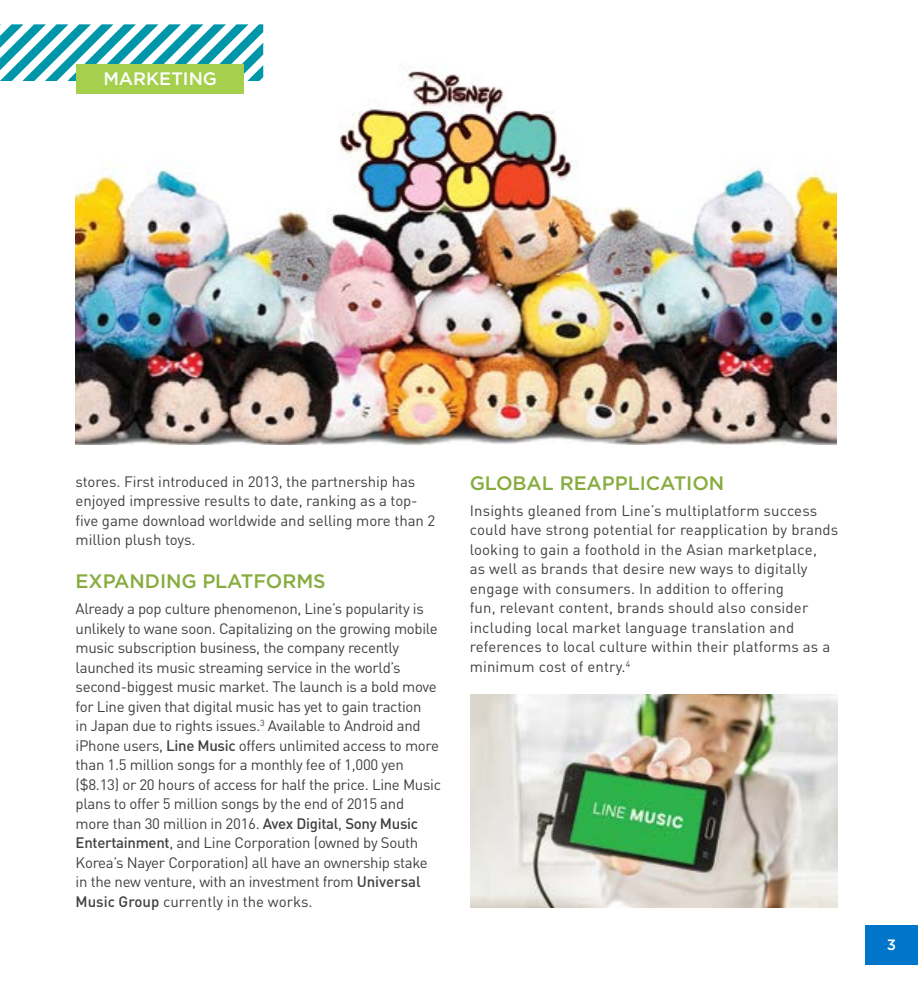
<style>
.page{position:relative;width:918px;height:999px;background:#fff}
.page>*{position:absolute;margin:0;border:0;box-sizing:border-box;transform-origin:0 0}
.t1{font:500 19.5px "Gotham";letter-spacing:-.005em;color:#87ac3f}
.t2{font:500 18px "Gotham";color:#fff}
.t3{font:15px/19.5px "DINOT";letter-spacing:-.02em;color:#414042}
.t4{font:15px/19.5px "DINOT";letter-spacing:.01em;color:#414042}
.t5{font:500 15px "Gotham";color:#fff}
.s1{font-weight:500}
</style>
<div class="page">
<div style="left:865px;top:926px;width:53px;height:39px;background:#0075c9"></div>
<img style="left:76px;top:65px;width:761px;height:379px">
<svg style="left:0;top:24px;width:263px;height:57px"></svg>
<div style="left:76px;top:64px;width:168px;height:29px;background:#a5cf4d"></div>
<img style="left:470px;top:694px;width:367px;height:213px">
<p class="t2" style="left:103px;top:68px;width:115px">MARKETING</p>
<p class="t3" style="left:76px;top:471px;width:361px">stores. First introduced in 2013, the partnership has enjoyed impressive results to date, ranking as a top&shy;five game download worldwide and selling more than 2 million plush toys.</p>
<h1 class="t1" style="left:76px;top:570px;width:252px">EXPANDING PLATFORMS</h1>
<p class="t3" style="left:76px;top:598px;width:367px">Already a pop culture phenomenon, Line’s popularity is unlikely to wane soon. Capitalizing on the growing mobile music subscription business, the company recently launched its music streaming service in the world’s second-biggest music market. The launch is a bold move for Line given that digital music has yet to gain traction<br>in Japan due to rights issues.<sup>3</sup> Available to Android and iPhone users, <span class="s1">Line Music</span> offers unlimited access to more than 1.5 million songs for a monthly fee of 1,000 yen ($8.13) or 20 hours of access for half the price. Line Music plans to offer 5 million songs by the end of 2015 and more than 30 million in 2016. <span class="s1">Avex Digital</span>, <span class="s1">Sony Music Entertainment</span>, and Line Corporation (owned by South Korea’s Nayer Corporation) all have an ownership stake in the new venture, with an investment from <span class="s1">Universal Music Group</span> currently in the works.</p>
<h1 class="t1" style="left:470px;top:472px;width:256px">GLOBAL REAPPLICATION</h1>
<p class="t4" style="left:470px;top:500px;width:370px">Insights gleaned from Line’s multiplatform success could have strong potential for reapplication by brands looking to gain a foothold in the Asian marketplace,<br>as well as brands that desire new ways to digitally engage with consumers. In addition to offering<br>fun, relevant content, brands should also consider including local market language translation and references to local culture within their platforms as a minimum cost of entry.<sup>4</sup></p>
<p class="t5" style="left:887px;top:936px;width:11px">3</p>
</div>
